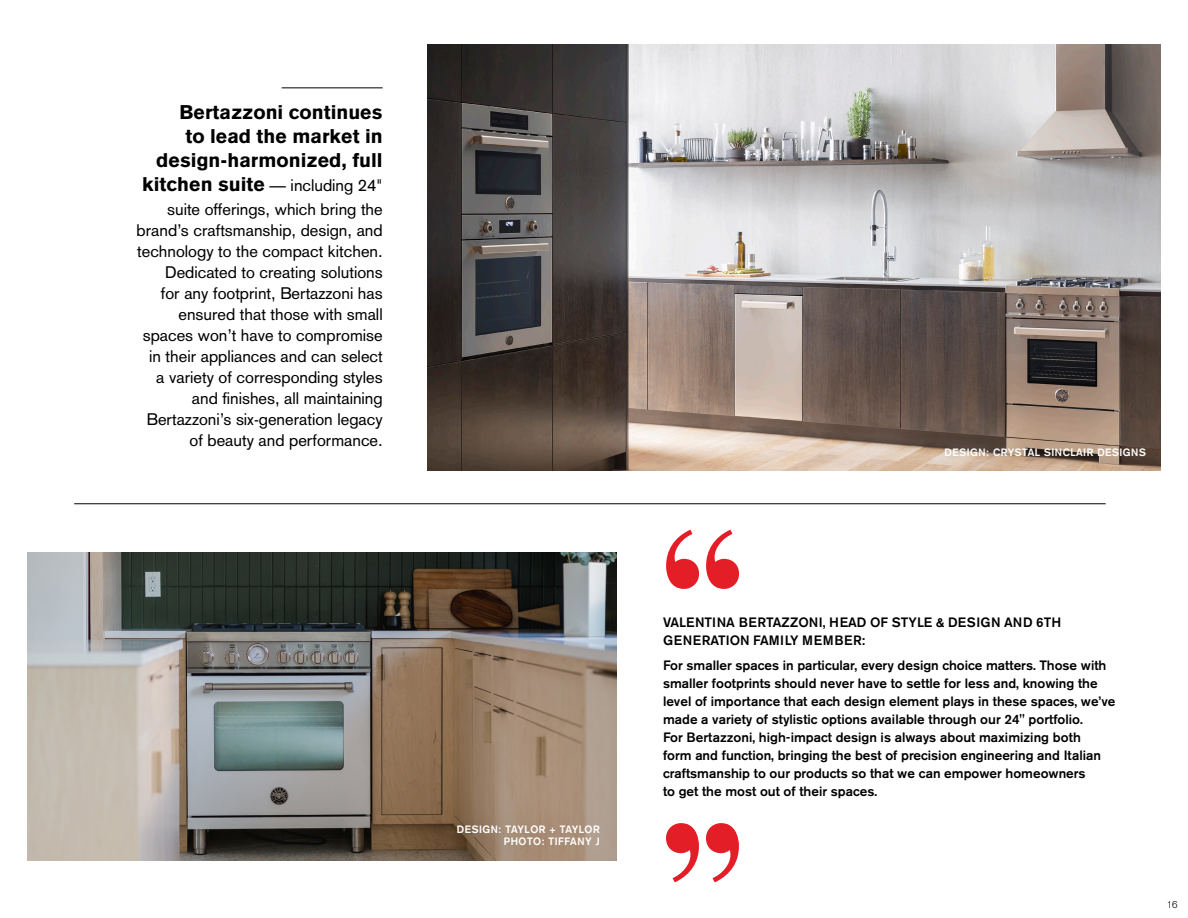
<style>
.page{position:relative;width:1188px;height:918px;background:#fff}
.page>*{position:absolute;margin:0;border:0;box-sizing:border-box;transform-origin:0 0}
.Pop_Out{font:900 19.5px/24px "Akzidenz Grotesk";color:#000;text-align:right}
.Pop_Out-2{font:16.5px/21px "Akzidenz Grotesk";color:#000;text-align:right}
.Quote_Attribution{font:500 13.5px/18px "Akzidenz Grotesk BE";color:#000}
.t1{font:700 10.5px/12.6px "Akzidenz Grotesk";letter-spacing:.05em;color:#fff;text-align:right}
.t2{font:300 9.75px "Akzidenz Grotesk";color:#000}
.s1{font-weight:900;font-size:19.5px}
</style>
<div class="page">
<img style="left:428px;top:45px;width:733px;height:425px">
<img style="left:27px;top:552px;width:590px;height:308px">
<svg style="left:666px;top:530px;width:73px;height:59px"></svg>
<svg style="left:666px;top:823px;width:73px;height:59px"></svg>
<hr style="left:282px;top:87px;width:101px;height:1px;background:#000">
<hr style="left:74px;top:503px;width:1032px;height:1px;background:#000">
<p class="Pop_Out" style="left:156px;top:100px;width:228px">Bertazzoni continues to lead the market in design-harmonized, full</p>
<p class="Pop_Out-2" style="left:142px;top:174px;width:242px;line-height:24px"><span class="s1">kitchen suite</span> — including 24" suite offerings, which bring the</p>
<p class="Pop_Out-2" style="left:137px;top:220px;width:248px">brand’s craftsmanship, design, and technology to the compact kitchen.<br>Dedicated to creating solutions<br>for any footprint, Bertazzoni has ensured that those with small spaces won’t have to compromise in their appliances and can select<br>a variety of corresponding styles and finishes, all maintaining Bertazzoni’s six-generation legacy of beauty and performance.</p>
<p class="t1" style="left:945px;top:445px;width:203px">DESIGN: CRYSTAL SINCLAIR DESIGNS</p>
<p class="t1" style="left:457px;top:823px;width:144px">DESIGN: TAYLOR + TAYLOR<br>PHOTO: TIFFANY J</p>
<p class="Quote_Attribution" style="left:663px;top:613px;width:400px">VALENTINA BERTAZZONI, HEAD OF STYLE &amp; DESIGN AND 6TH<br>GENERATION FAMILY MEMBER:</p>
<p class="Quote_Attribution" style="left:663px;top:656px;width:454px">For smaller spaces in particular, every design choice matters. Those with smaller footprints should never have to settle for less and, knowing the level of importance that each design element plays in these spaces, we’ve made a variety of stylistic options available through our 24" portfolio.<br>For Bertazzoni, high-impact design is always about maximizing both<br>form and function, bringing the best of precision engineering and Italian craftsmanship to our products so that we can empower homeowners<br>to get the most out of their spaces.</p>
<p class="t2" style="left:1167px;top:899px;width:12px">16</p>
</div>
